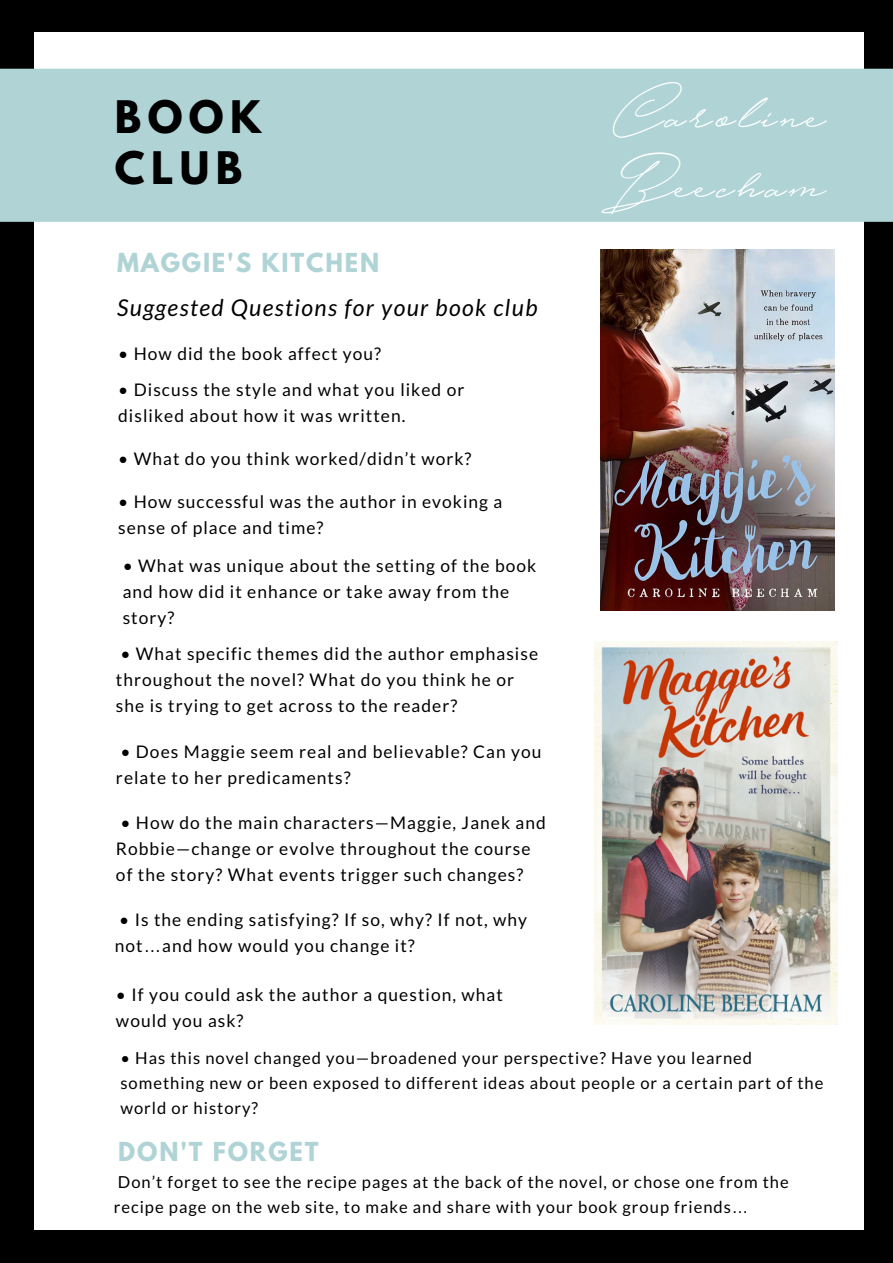
<style>
.page{position:relative;width:893px;height:1263px;background:#000}
.page>*{position:absolute;margin:0;border:0;box-sizing:border-box;transform-origin:0 0}
.t1{font:46.35px/69.8px "Hijrnotes PERSONALUSEONLY";letter-spacing:.11em;color:#fff}
.t2{font:700 39.75px/50.7px "League Spartan";letter-spacing:.16em;color:#000}
.t3{font:italic 23.25px "Lato";letter-spacing:.06em;color:#000}
.t4{font:700 23.25px "League Spartan";letter-spacing:.08em;color:#b0d4d6}
.t5{font:17.4px/26px "Lato";letter-spacing:.06em;color:#000}
.t6{font:16.5px/24.8px "Lato";letter-spacing:.06em;color:#000}
.s1{font-family:"Liberation Sans"}
</style>
<div class="page">
<div style="left:34px;top:33px;width:830px;height:1197px;background:#fff"></div>
<div style="left:0;top:69px;width:893px;height:153px;background:#b0d4d6"></div>
<img style="left:600px;top:250px;width:234px;height:360px">
<img style="left:594px;top:642px;width:244px;height:383px">
<h2 class="t2" style="left:115px;top:97px;width:148px">BOOK<br>CLUB</h2>
<h3 class="t4" style="left:117px;top:251px;width:264px">MAGGIE'S KITCHEN</h3>
<h3 class="t3" style="left:117px;top:293px;width:422px">Suggested Questions for your book club</h3>
<p class="t5" style="left:118px;top:341px;width:264px">• How did the book affect you?</p>
<h1 class="t1" style="left:611px;top:94px;width:212px">Caroline<br>Beecham</h1>
<p class="t5" style="left:118px;top:377px;width:348px">• Discuss the style and what you liked or disliked about how it was written.</p>
<p class="t5" style="left:118px;top:445px;width:355px">• What do you think worked/didn’t work?</p>
<p class="t5" style="left:118px;top:488px;width:386px">• How successful was the author in evoking a sense of place and time?</p>
<p class="t5" style="left:123px;top:552px;width:415px">• What was unique about the setting of the book and how did it enhance or take away from the story?</p>
<p class="t5" style="left:116px;top:640px;width:424px">• What specific themes did the author emphasise throughout the novel? What do you think he or she is trying to get across to the reader?</p>
<p class="t5" style="left:116px;top:738px;width:427px">• Does Maggie seem real and believable? Can you relate to her predicaments?</p>
<p class="t5" style="left:116px;top:809px;width:431px">• How do the main characters—Maggie, Janek and<br>Robbie—change or evolve throughout the course of the story? What events trigger such changes?</p>
<p class="t5" style="left:115px;top:906px;width:414px">• Is the ending satisfying? If so, why? If not, why not<span class="s1">…</span>and how would you change it?</p>
<p class="t5" style="left:116px;top:981px;width:388px">• If you could ask the author a question, what would you ask?</p>
<p class="t6" style="left:120px;top:1045px;width:704px">• Has this novel changed you—broadened your perspective? Have you learned something new or been exposed to different ideas about people or a certain part of the world or history?</p>
<h3 class="t4" style="left:118px;top:1140px;width:202px">DON'T FORGET</h3>
<p class="t6" style="left:114px;top:1169px;width:676px">Don’t forget to see the recipe pages at the back of the novel, or chose one from the recipe page on the web site, to make and share with your book group friends<span class="s1">…</span></p>
</div>
